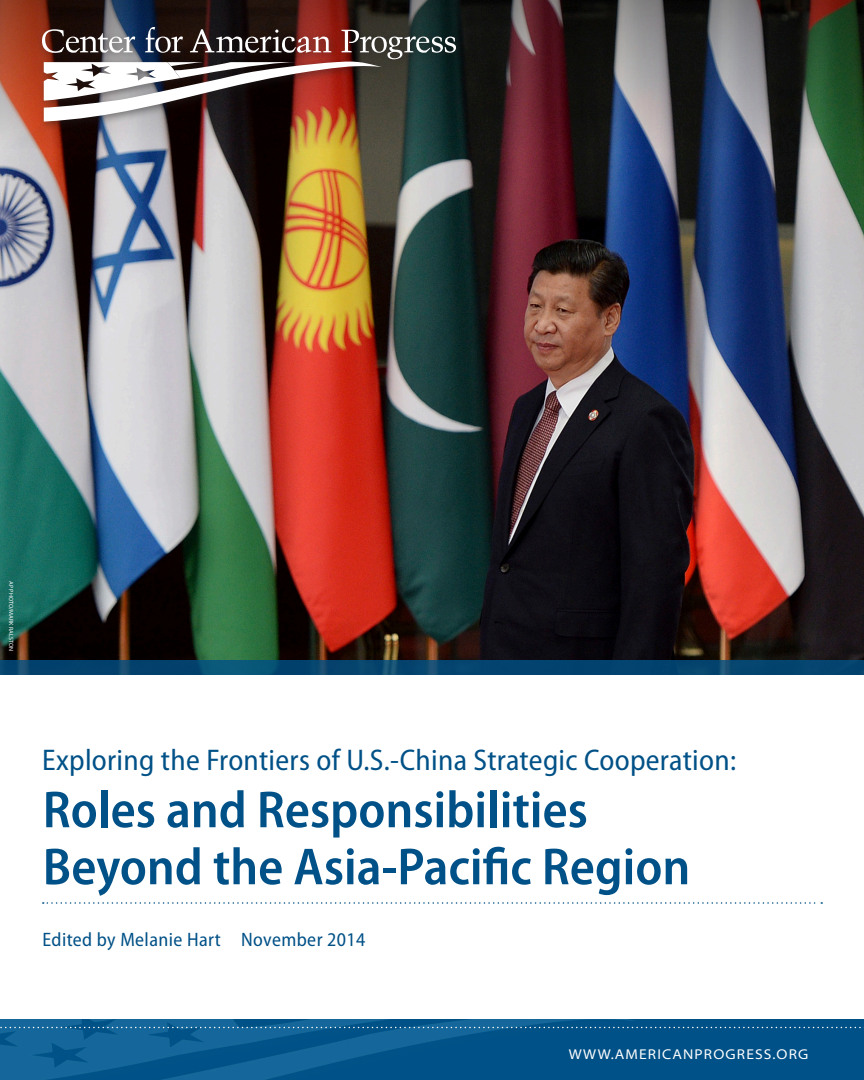
<style>
.page{position:relative;width:864px;height:1080px;background:#fff}
.page>*{position:absolute;margin:0;border:0;box-sizing:border-box;transform-origin:0 0}
.t1{font:600 semi-condensed 52.5px/57px "Myriad Pro";color:#005187}
.t2{font:semi-condensed 30px "Myriad Pro";letter-spacing:.01em;color:#005187}
.t3{font:semi-condensed 19.5px "Myriad Pro";letter-spacing:.02em;color:#005187}
.t4{font:semi-expanded 14.25px "Myriad Pro";letter-spacing:.08em;color:#fff}
.t5{font:6px "Myriad Pro";letter-spacing:.02em;color:#fff}
</style>
<div class="page">
<img style="left:0;top:1019px;width:864px;height:61px">
<img style="left:0;top:148px;width:864px;height:512px">
<svg style="left:0;top:660px;width:864px;height:15px;background:#05456f"></svg>
<img style="left:0;top:0;width:864px;height:148px">
<div style="left:36px;top:21px;width:430px;height:111px;background:#231f20;opacity:.5"></div>
<img style="left:42px;top:27px;width:414px;height:95px">
<svg style="left:0;top:1027px;width:864px;height:1px"></svg>
<svg style="left:43px;top:902px;width:779px;height:2px"></svg>
<p class="t5" style="left:15px;top:581px;width:72px;rotate:90deg">AP PHOTO/MARK RALSTON</p>
<p class="t2" style="left:42px;top:744px;width:695px">Exploring the Frontiers of U.S.-China Strategic Cooperation:</p>
<h1 class="t1" style="left:43px;top:782px;width:649px">Roles and Responsibilities<br>Beyond the Asia-Pacific Region</h1>
<p class="t3" style="left:43px;top:929px;width:324px">Edited by Melanie Hart November 2014</p>
<p class="t4" style="left:569px;top:1047px;width:241px">WWW.AMERICANPROGRESS.ORG</p>
</div>
